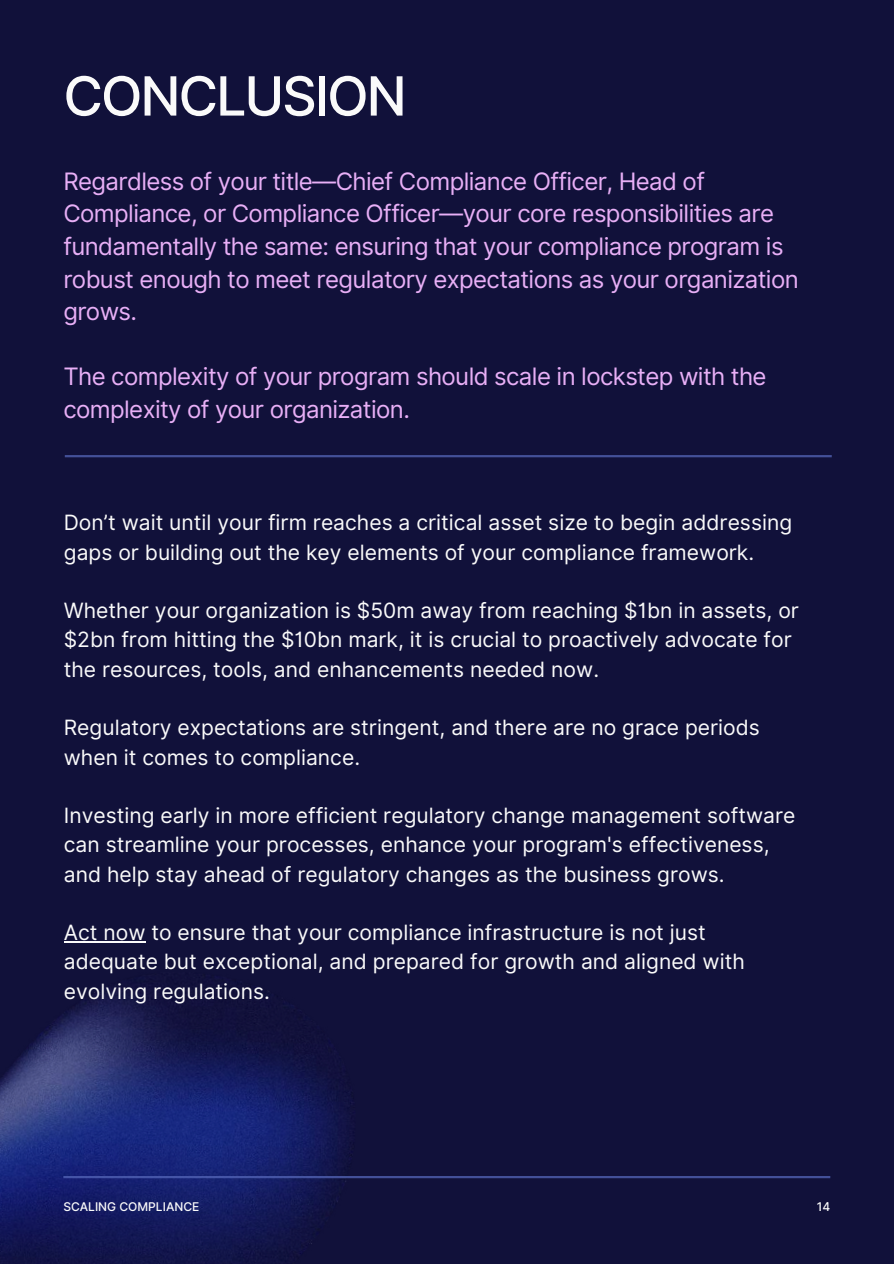
<style>
.page{position:relative;width:894px;height:1264px;background:#fff}
.page>*{position:absolute;margin:0;border:0;box-sizing:border-box;transform-origin:0 0}
.t1{font:500 54px "Inter";letter-spacing:-.04em;color:#fafafa}
.t2{font:24px/32.7px "Inter";letter-spacing:-.025em;color:#e8aff6}
.t3{font:21px/29.2px "Inter";color:#fafafa}
.t4{font:500 12px "Inter";color:#fafafa}
</style>
<div class="page">
<div style="left:0;top:0;width:893px;height:1263px;background:#11113a"></div>
<hr style="left:65px;top:455px;width:766px;height:2px;background:#5566b8">
<img style="left:0;top:977px;width:358px;height:286px">
<hr style="left:63px;top:1175px;width:767px;height:3px;background:#5566b8">
<hr style="left:64px;top:941px;width:81px;height:1px;background:#fafafa">
<h1 class="t1" style="left:63px;top:63px;width:345px">CONCLUSION</h1>
<p class="t2" style="left:63px;top:164px;width:736px">Regardless of your title—Chief Compliance Officer, Head of Compliance, or Compliance Officer—your core responsibilities are fundamentally the same: ensuring that your compliance program is robust enough to meet regulatory expectations as your organization grows.</p>
<p class="t2" style="left:63px;top:360px;width:704px">The complexity of your program should scale in lockstep with the complexity of your organization.</p>
<p class="t3" style="left:64px;top:508px;width:729px">Don’t wait until your firm reaches a critical asset size to begin addressing gaps or building out the key elements of your compliance framework.</p>
<p class="t3" style="left:64px;top:596px;width:736px">Whether your organization is $50m away from reaching $1bn in assets, or $2bn from hitting the $10bn mark, it is crucial to proactively advocate for the resources, tools, and enhancements needed now.</p>
<p class="t3" style="left:64px;top:713px;width:697px">Regulatory expectations are stringent, and there are no grace periods when it comes to compliance.</p>
<p class="t3" style="left:64px;top:800px;width:732px">Investing early in more efficient regulatory change management software can streamline your processes, enhance your program's effectiveness, and help stay ahead of regulatory changes as the business grows.</p>
<p class="t3" style="left:64px;top:917px;width:682px">Act now to ensure that your compliance infrastructure is not just adequate but exceptional, and prepared for growth and aligned with evolving regulations.</p>
<p class="t4" style="left:63px;top:1199px;width:137px">SCALING COMPLIANCE</p>
<p class="t4" style="left:816px;top:1199px;width:15px">14</p>
</div>
